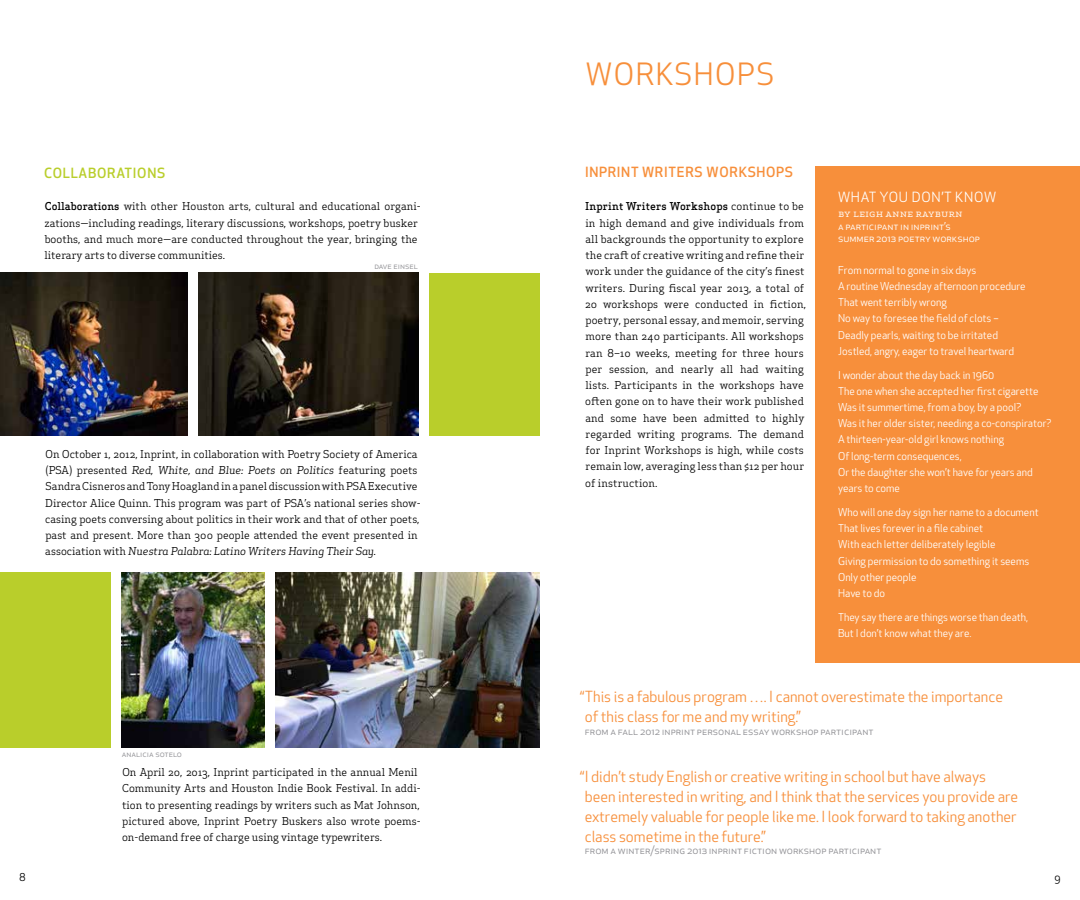
<style>
.page{position:relative;width:1080px;height:900px;background:#fff}
.page>*{position:absolute;margin:0;border:0;box-sizing:border-box;transform-origin:0 0}
.t1{font:30px "Apex New";letter-spacing:.05em;color:#f78f3b}
.t2{font:15px/20px "Apex New";color:#f78f3b}
.t3{font:500 13.75px "Apex New";letter-spacing:.05em;color:#f78f3b}
.t4{font:13.75px "Apex New PS Book Proportional";letter-spacing:.05em;color:#fff}
.t5{font:500 13.75px "Apex New";letter-spacing:.05em;color:#b9ce2b}
.t6{font:10.62px/16.2px "Apex Serif";color:#000}
.t7{font:10.62px/16.2px "Apex New";color:#fff}
.t8{font:10.62px "Apex New PS Book Caps";color:#919195}
.t9{font:10.62px/12.5px "Apex New PS Book Caps";color:#fff}
.t10{font:10.62px "Apex Serif";color:#fff}
.t11{font:10.62px "Apex New PS Book Oldstyle";color:#000}
.t12{font:8.75px "Apex New PS Book Caps";color:#919195}
.s1{font-weight:500}
.s2{font-style:italic}
</style>
<div class="page">
<div style="left:816px;top:167px;width:264px;height:496px;background:#f78f3b"></div>
<img style="left:199px;top:273px;width:219px;height:163px">
<img style="left:0;top:273px;width:188px;height:163px">
<img style="left:122px;top:573px;width:142px;height:175px">
<img style="left:276px;top:573px;width:264px;height:175px">
<div style="left:429px;top:273px;width:111px;height:163px;background:#b9ce2b"></div>
<div style="left:0;top:573px;width:111px;height:175px;background:#b9ce2b"></div>
<h1 class="t1" style="left:586px;top:57px;width:190px">WORKSHOPS</h1>
<p class="t5" style="left:44px;top:165px;width:123px">COLLABORATIONS</p>
<p class="t3" style="left:585px;top:164px;width:210px">INPRINT WRITERS WORKSHOPS</p>
<p class="t6" style="left:44px;top:198px;width:378px"><span class="s1">Collaborations</span> with other Houston arts, cultural and educational organi&shy;zations—including readings, literary discussions, workshops, poetry busker booths, and much more—are conducted throughout the year, bringing the literary arts to diverse communities.</p>
<p class="t12" style="left:374px;top:260px;width:45px">dave einsel</p>
<p class="t6" style="left:45px;top:446px;width:377px">On October 1, 2012, Inprint, in collaboration with Poetry Society of America (PSA) presented <span class="s2">Red, White, and Blue: Poets on Politics</span> featuring poets Sandra Cisneros and Tony Hoagland in a panel discussion with PSA Executive Director Alice Quinn. This program was part of PSA’s national series show&shy;casing poets conversing about politics in their work and that of other poets, past and present. More than 300 people attended the event presented in association with <span class="s2">Nuestra Palabra: Latino Writers Having Their Say.</span></p>
<p class="t6" style="left:585px;top:198px;width:222px"><span class="s1">Inprint Writers Workshops</span> continue to be in high demand and give individuals from all backgrounds the opportunity to explore the craft of creative writing and refine their work under the guidance of the city’s finest writers. During fiscal year 2013, a total of 20 workshops were conducted in fiction, poetry, personal essay, and memoir, serving more than 240 participants. All workshops ran 8–10 weeks, meeting for three hours per session, and nearly all had waiting lists. Participants in the workshops have often gone on to have their work published and some have been admitted to highly regarded writing programs. The demand for Inprint Workshops is high, while costs remain low, averaging less than $12 per hour of instruction.</p>
<p class="t4" style="left:838px;top:190px;width:160px">WHAT YOU DON’T KNOW</p>
<p class="t10" style="left:838px;top:207px;width:126px">by Leigh Anne Rayburn</p>
<p class="t9" style="left:838px;top:220px;width:144px">a participant in inprint’s summer 2013 poetry workshop</p>
<p class="t7" style="left:838px;top:262px;width:189px">From normal to gone in six days<br>A routine Wednesday afternoon procedure That went terribly wrong<br>No way to foresee the field of clots – Deadly pearls, waiting to be irritated Jostled, angry, eager to travel heartward</p>
<p class="t7" style="left:838px;top:367px;width:215px">I wonder about the day back in 1960<br>The one when she accepted her first cigarette Was it summertime, from a boy, by a pool?<br>Was it her older sister, needing a co-conspirator?<br>A thirteen-year-old girl knows nothing<br>Of long-term consequences,<br>Or the daughter she won’t have for years and years to come</p>
<p class="t7" style="left:838px;top:504px;width:202px">Who will one day sign her name to a document<br>That lives forever in a file cabinet<br>With each letter deliberately legible<br>Giving permission to do something it seems<br>Only other people<br>Have to do</p>
<p class="t7" style="left:838px;top:609px;width:192px">They say there are things worse than death,<br>But I don’t know what they are.</p>
<p class="t12" style="left:122px;top:748px;width:62px">analicia sotelo</p>
<p class="t6" style="left:122px;top:764px;width:300px">On April 20, 2013, Inprint participated in the annual Menil Community Arts and Houston Indie Book Festival. In addi&shy;tion to presenting readings by writers such as Mat Johnson, pictured above, Inprint Poetry Buskers also wrote poems&shy;on-demand free of charge using vintage typewriters.</p>
<h2 class="t2" style="left:585px;top:688px;width:420px;text-indent:-5px">“This is a fabulous program …. I cannot overestimate the importance of this class for me and my writing.”</h2>
<p class="t8" style="left:585px;top:724px;width:290px">from a fall 2012 inprint personal essay workshop participant</p>
<p class="t2" style="left:585px;top:767px;width:435px;text-indent:-5px">“I didn’t study English or creative writing in school but have always been interested in writing, and I think that the services you provide are extremely valuable for people like me. I look forward to taking another class sometime in the future.”</p>
<p class="t8" style="left:585px;top:844px;width:298px">from a winter/spring 2013 inprint fiction workshop participant</p>
<p class="t11" style="left:19px;top:872px;width:8px">8</p>
<p class="t11" style="left:1054px;top:872px;width:8px">9</p>
</div>
